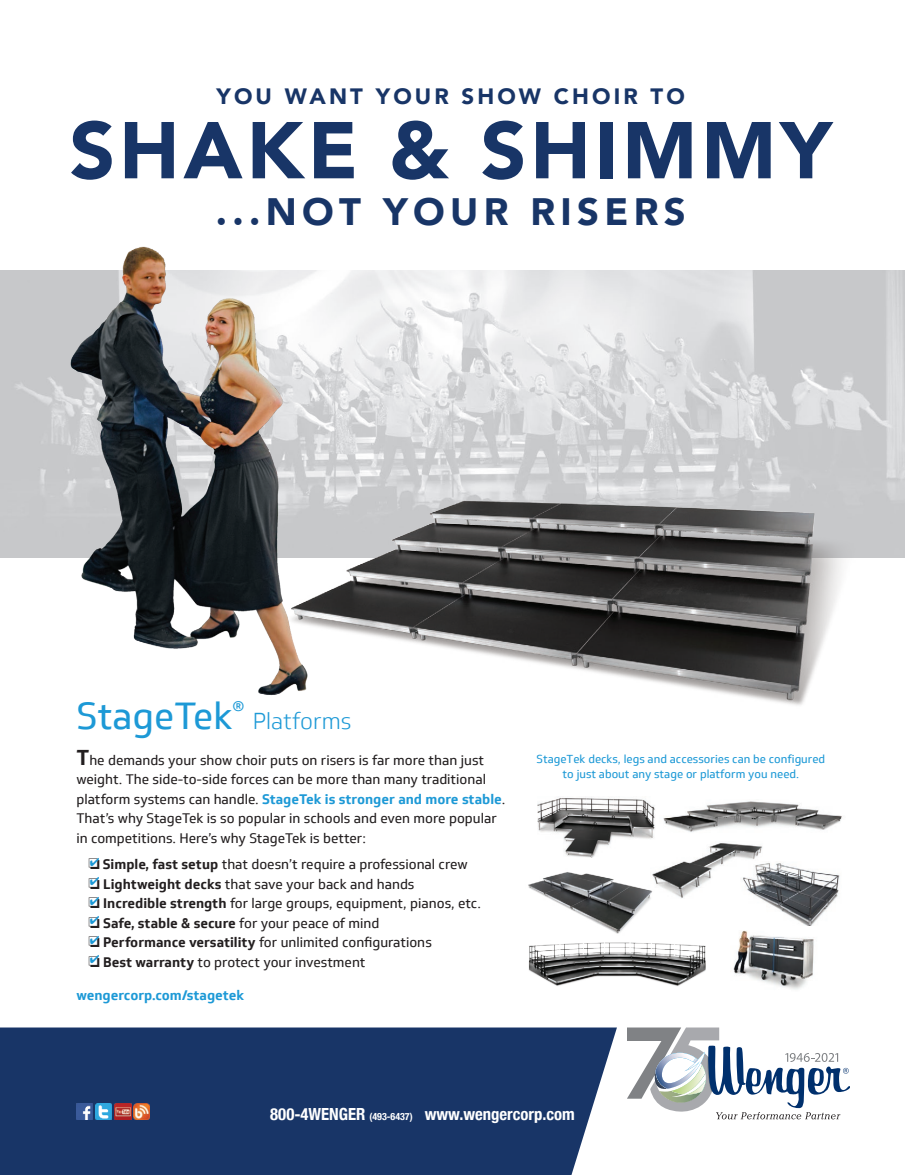
<style>
.page{position:relative;width:905px;height:1175px;background:#fff}
.page>*{position:absolute;margin:0;border:0;box-sizing:border-box;transform-origin:0 0}
.t1{font:900 79.5px "Avenir";letter-spacing:.05em;color:#183567}
.t2{font:900 38.1px "Avenir";letter-spacing:.14em;color:#183567}
.t3{font:36.75px "Soleto";color:#1d99d6}
.t4{font:300 22.5px "Soleto";color:#1d99d6}
.t5{font:900 22.2px "Avenir";letter-spacing:.14em;color:#183567}
.t6{font:700 condensed 16.65px "Helvetica Neue";color:#fff}
.t7{font:13.5px/19.5px "Soleto";color:#231f20}
.t8{font:700 13.5px "Soleto";color:#1d99d6}
.t9{font:11.55px/19.5px "Zapf Dingbats ITC";color:#1d99d6;text-align:justify}
.t10{font:11.25px/14.1px "Soleto";color:#1d99d6;text-align:center}
.s1{font-weight:700;font-size:21px}
.s2{font-weight:700;color:#1d99d6}
.s3{font-weight:700}
.s4{font-size:10.05px}
</style>
<div class="page">
<div style="left:0;top:1027px;width:617px;height:147px;background:#183567"></div>
<img style="left:0;top:270px;width:904px;height:287px">
<svg style="left:627px;top:1027px;width:222px;height:92px"></svg>
<img style="left:330px;top:460px;width:556px;height:245px">
<img style="left:53px;top:246px;width:277px;height:449px">
<img style="left:654px;top:843px;width:109px;height:55px">
<img style="left:537px;top:798px;width:118px;height:59px">
<img style="left:663px;top:801px;width:179px;height:31px">
<img style="left:733px;top:930px;width:81px;height:60px">
<img style="left:528px;top:872px;width:126px;height:62px">
<img style="left:528px;top:942px;width:178px;height:44px">
<img style="left:740px;top:861px;width:100px;height:64px">
<img style="left:76px;top:1103px;width:17px;height:16px">
<img style="left:95px;top:1103px;width:17px;height:16px">
<img style="left:115px;top:1103px;width:16px;height:16px">
<img style="left:133px;top:1103px;width:17px;height:16px">
<h3 class="t5" style="left:216px;top:78px;width:470px">YOU WANT YOUR SHOW CHOIR TO</h3>
<h1 class="t1" style="left:70px;top:82px;width:763px">SHAKE &amp; SHIMMY</h1>
<h2 class="t2" style="left:216px;top:179px;width:471px">...NOT YOUR RISERS</h2>
<h3 class="t3" style="left:76px;top:694px;width:169px">StageTek<sup>®</sup></h3>
<h3 class="t4" style="left:253px;top:708px;width:100px">Platforms</h3>
<p class="t7" style="left:76px;top:750px;width:430px"><span class="s1">T</span>he demands your show choir puts on risers is far more than just weight. The side-to-side forces can be more than many traditional platform systems can handle. <span class="s2">StageTek is stronger and more stable</span>.<br>That’s why StageTek is so popular in schools and even more popular in competitions. Here’s why StageTek is better:</p>
<p class="t7" style="left:88px;top:854px;width:394px">❏ <span class="s3">Simple, fast setup</span> that doesn’t require a professional crew ❏ <span class="s3">Lightweight decks</span> that save your back and hands<br>❏ <span class="s3">Incredible strength</span> for large groups, equipment, pianos, etc. ❏ <span class="s3">Safe, stable &amp; secure</span> for your peace of mind<br>❏ <span class="s3">Performance versatility</span> for unlimited configurations<br>❏ <span class="s3">Best warranty</span> to protect your investment</p>
<p class="t8" style="left:76px;top:986px;width:169px">wengercorp.com/stagetek</p>
<p class="t9" style="left:90px;top:852px;width:11px">✔ ✔ ✔ ✔ ✔ ✔</p>
<p class="t10" style="left:536px;top:752px;width:290px">StageTek decks, legs and accessories can be configured to just about any stage or platform you need.</p>
<p class="t6" style="left:270px;top:1100px;width:306px">800-4WENGER <span class="s4">(493-6437)</span> www.wengercorp.com</p>
</div>
